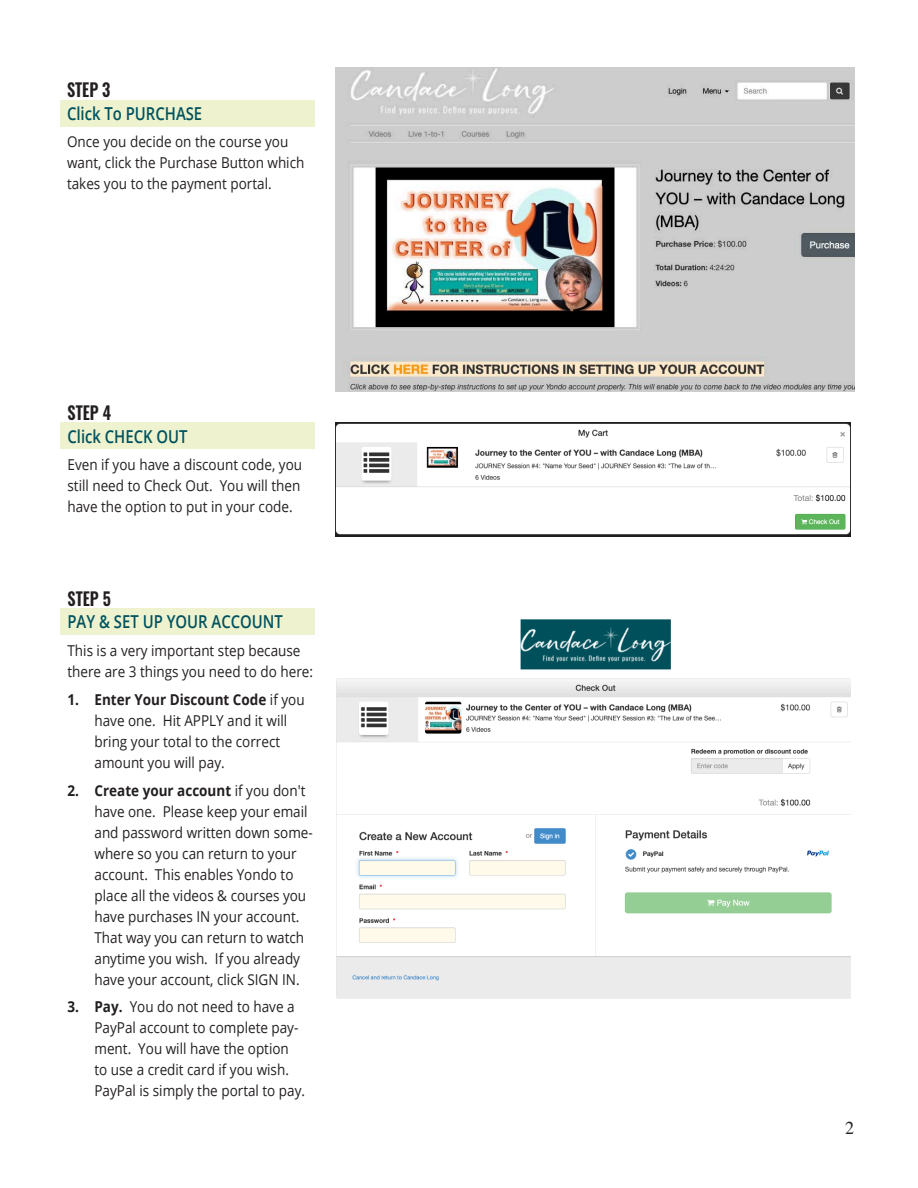
<style>
.page{position:relative;width:918px;height:1188px;background:#fff}
.page>*{position:absolute;margin:0;border:0;box-sizing:border-box;transform-origin:0 0}
.t1{font:600 18px "Oswald";color:#231f20;scale:.9 1}
.t2{font:18px "Times";color:#231f20}
.t3{font:600 17.85px "Open Sans";color:#00525e;scale:.83 1}
.t4{font:15px/21px "Open Sans";color:#231f20;scale:.9 1}
.s1{font-weight:700}
</style>
<div class="page">
<div style="left:61px;top:608px;width:254px;height:27px;background:#eef2ce"></div>
<div style="left:61px;top:422px;width:254px;height:27px;background:#eef2ce"></div>
<div style="left:61px;top:100px;width:254px;height:27px;background:#eef2ce"></div>
<img style="left:335px;top:68px;width:519px;height:324px">
<img style="left:335px;top:422px;width:515px;height:114px">
<img style="left:336px;top:619px;width:514px;height:380px">
<p class="t1" style="left:67px;top:74px;width:50px">STEP 3</p>
<p class="t3" style="left:67px;top:101px;width:164px">Click To PURCHASE</p>
<p class="t4" style="left:67px;top:131px;width:265px">Once you decide on the course you want, click the Purchase Button which takes you to the payment portal.</p>
<p class="t1" style="left:68px;top:397px;width:50px">STEP 4</p>
<p class="t3" style="left:68px;top:424px;width:146px">Click CHECK OUT</p>
<p class="t4" style="left:68px;top:454px;width:262px;text-align:justify">Even if you have a discount code, you still need to Check Out. You will then have the option to put in your code.</p>
<p class="t1" style="left:68px;top:582px;width:50px">STEP 5</p>
<p class="t3" style="left:68px;top:610px;width:261px">PAY &amp; SET UP YOUR ACCOUNT</p>
<p class="t4" style="left:68px;top:640px;width:274px">This is a very important step because there are 3 things you need to do here:</p>
<p class="t4" style="left:94px;top:688px;width:235px;text-indent:-27px"><span class="s1">1. Enter Your Discount Code</span> if you have one. Hit APPLY and it will bring your total to the correct amount you will pay.</p>
<p class="t4" style="left:94px;top:779px;width:244px;text-indent:-27px"><span class="s1">2. Create your account</span> if you don't have one. Please keep your email and password written down some&shy;where so you can return to your account. This enables Yondo to place all the videos &amp; courses you have purchases IN your account.<br>That way you can return to watch anytime you wish. If you already have your account, click SIGN IN.</p>
<p class="t4" style="left:94px;top:996px;width:236px;text-indent:-27px"><span class="s1">3. Pay.</span> You do not need to have a<br>PayPal account to complete pay&shy;ment. You will have the option to use a credit card if you wish.<br>PayPal is simply the portal to pay.</p>
<p class="t2" style="left:845px;top:1111px;width:10px">2</p>
</div>
